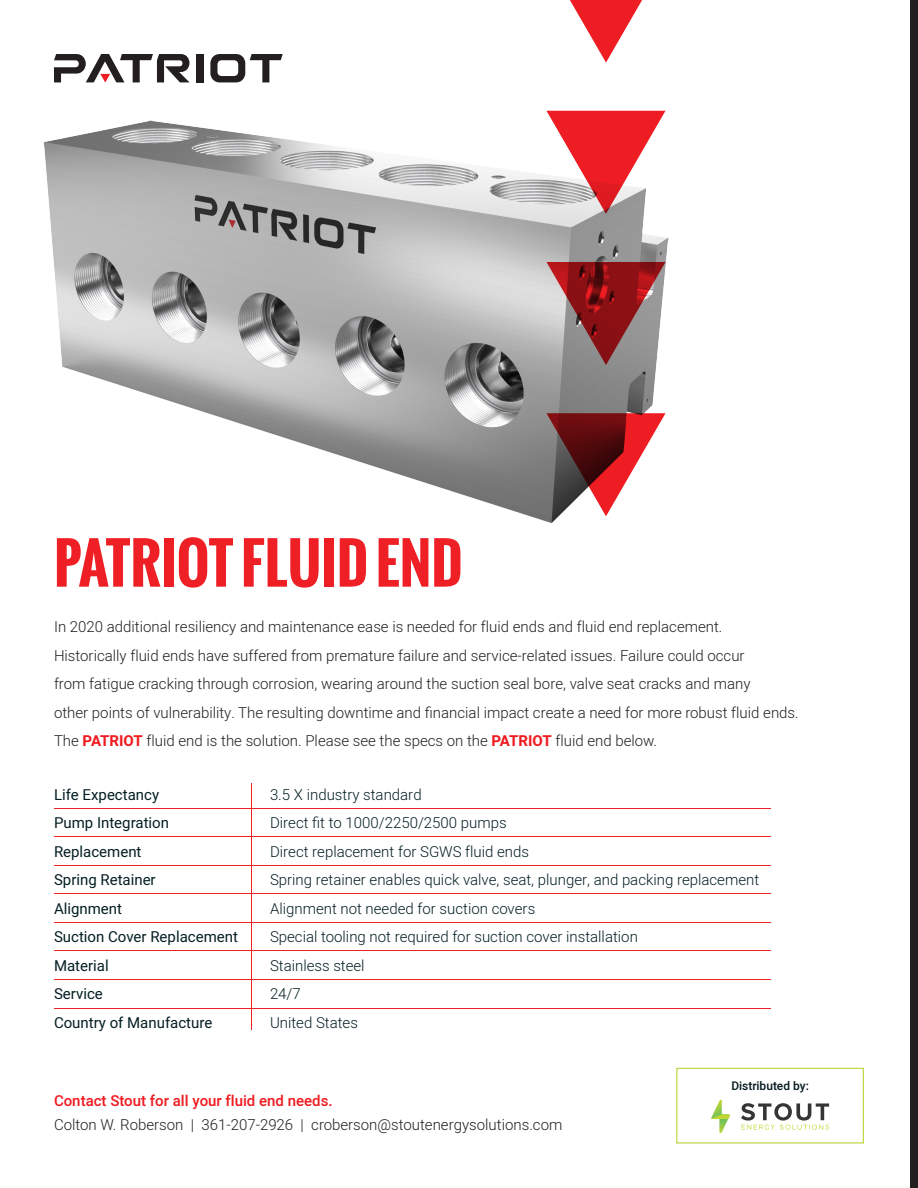
<style>
.page{position:relative;width:918px;height:1188px;background:#fff}
.page>*{position:absolute;margin:0;border:0;box-sizing:border-box;transform-origin:0 0}
.t1{font:700 55.2px "Oswald";color:#ee2026}
.t2{font:300 15px/28.5px "Heebo";color:#231f20}
.t3{font:300 15px "Heebo";color:#051f24}
.t4{font:15px "Heebo";color:#051f24}
.t5{font:500 15px "Heebo";color:#ee1d23}
.t6{font:500 12px "Heebo";color:#061b21}
.s1{font-weight:700;color:#ee1d23}
</style>
<div class="page">
<div style="left:676px;top:1068px;width:188px;height:76px;border:1px solid #c1d640"></div>
<svg style="left:210px;top:54px;width:73px;height:28px"></svg>
<div style="left:197px;top:54px;width:7px;height:28px;background:#231f20"></div>
<svg style="left:54px;top:54px;width:136px;height:28px"></svg>
<img style="left:43px;top:120px;width:626px;height:403px">
<svg style="left:570px;top:0;width:72px;height:63px"></svg>
<svg style="left:546px;top:111px;width:120px;height:103px"></svg>
<svg style="left:546px;top:262px;width:120px;height:103px;background:#9c5d5f"></svg>
<svg style="left:546px;top:413px;width:120px;height:103px"></svg>
<hr style="left:54px;top:808px;width:717px;height:1px;background:#ee2026">
<hr style="left:54px;top:836px;width:717px;height:1px;background:#ee2026">
<hr style="left:54px;top:865px;width:717px;height:1px;background:#ee2026">
<hr style="left:54px;top:894px;width:717px;height:1px;background:#ee2026">
<hr style="left:54px;top:922px;width:717px;height:1px;background:#ee2026">
<hr style="left:54px;top:951px;width:717px;height:1px;background:#ee2026">
<hr style="left:54px;top:979px;width:717px;height:1px;background:#ee2026">
<hr style="left:54px;top:1008px;width:717px;height:1px;background:#ee2026">
<hr style="left:251px;top:784px;width:1px;height:246px;background:#ee2026">
<div style="left:911px;top:0;width:7px;height:1188px;background:#231f20"></div>
<svg style="left:711px;top:1100px;width:19px;height:33px"></svg>
<svg style="left:741px;top:1103px;width:88px;height:27px"></svg>
<p class="t1" style="left:54px;top:522px;width:410px">PATRIOT FLUID END</p>
<p class="t2" style="left:54px;top:613px;width:670px">In 2020 additional resiliency and maintenance ease is needed for fluid ends and fluid end replacement.</p>
<p class="t2" style="left:54px;top:641px;width:692px">Historically fluid ends have suffered from premature failure and service-related issues. Failure could occur</p>
<p class="t2" style="left:54px;top:670px;width:698px">from fatigue cracking through corrosion, wearing around the suction seal bore, valve seat cracks and many</p>
<p class="t2" style="left:54px;top:698px;width:746px">other points of vulnerability. The resulting downtime and financial impact create a need for more robust fluid ends.<br>The <span class="s1">PATRIOT</span> fluid end is the solution. Please see the specs on the <span class="s1">PATRIOT</span> fluid end below.</p>
<p class="t4" style="left:54px;top:784px;width:107px">Life Expectancy</p>
<p class="t3" style="left:270px;top:784px;width:153px">3.5 X industry standard</p>
<p class="t4" style="left:54px;top:812px;width:117px">Pump Integration</p>
<p class="t3" style="left:270px;top:812px;width:238px">Direct fit to 1000/2250/2500 pumps</p>
<p class="t4" style="left:54px;top:841px;width:89px">Replacement</p>
<p class="t3" style="left:270px;top:841px;width:261px">Direct replacement for SGWS fluid ends</p>
<p class="t4" style="left:54px;top:869px;width:103px">Spring Retainer</p>
<p class="t3" style="left:270px;top:869px;width:491px">Spring retainer enables quick valve, seat, plunger, and packing replacement</p>
<p class="t4" style="left:54px;top:898px;width:70px">Alignment</p>
<p class="t3" style="left:270px;top:898px;width:267px">Alignment not needed for suction covers</p>
<p class="t4" style="left:54px;top:926px;width:185px">Suction Cover Replacement</p>
<p class="t3" style="left:270px;top:926px;width:369px">Special tooling not required for suction cover installation</p>
<p class="t4" style="left:54px;top:955px;width:56px">Material</p>
<p class="t3" style="left:270px;top:955px;width:96px">Stainless steel</p>
<p class="t4" style="left:54px;top:983px;width:50px">Service</p>
<p class="t3" style="left:270px;top:983px;width:32px">24/7</p>
<p class="t4" style="left:54px;top:1012px;width:160px">Country of Manufacture</p>
<p class="t3" style="left:270px;top:1012px;width:90px">United States</p>
<p class="t5" style="left:54px;top:1090px;width:280px">Contact Stout for all your fluid end needs.</p>
<p class="t2" style="left:54px;top:1110px;width:510px">Colton W. Roberson | 361-207-2926 | croberson@stoutenergysolutions.com</p>
<p class="t6" style="left:731px;top:1077px;width:79px">Distributed by:</p>
</div>
